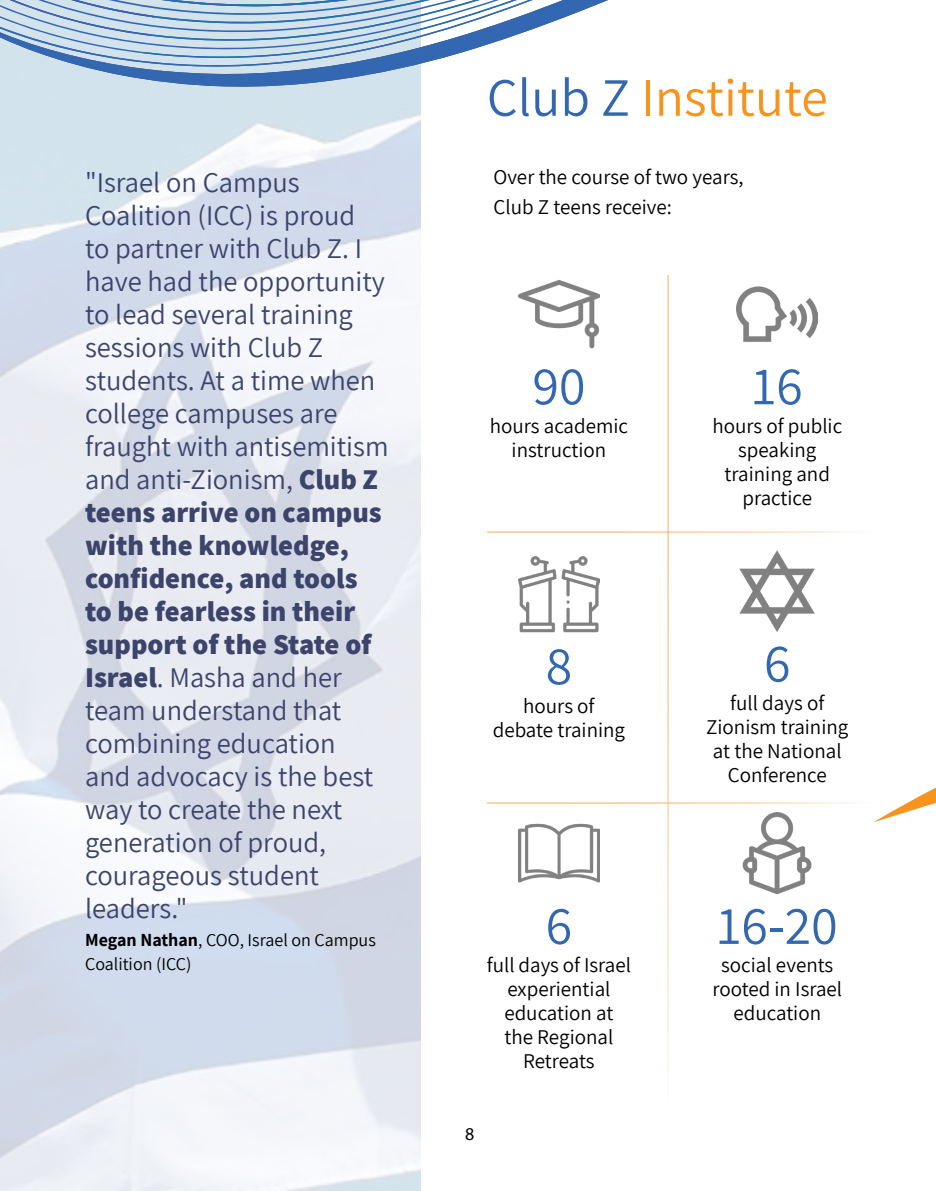
<style>
.page{position:relative;width:936px;height:1191px;background:#fff}
.page>*{position:absolute;margin:0;border:0;box-sizing:border-box;transform-origin:0 0}
.t1{font:54px "Assistant";color:#f7941e}
.t2{font:54px "Assistant";color:#3367b1}
.t3{font:28.5px/33px "Assistant";color:#3c446c}
.t4{font:21px/24px "Assistant";color:#000;text-align:center}
.t5{font:18px/24px "Assistant";color:#000}
.t6{font:18px "Myriad Pro";color:#000}
.s1{font-weight:800}
.s2{font-weight:700}
.s3{color:#3367b1}
</style>
<div class="page">
<svg style="left:874px;top:788px;width:61px;height:34px"></svg>
<img style="left:0;top:87px;width:420px;height:1104px">
<svg style="left:0;top:0;width:608px;height:87px;fill:#d3e3ec"></svg>
<img style="left:518px;top:280px;width:81px;height:69px">
<img style="left:739px;top:550px;width:76px;height:81px">
<img style="left:736px;top:286px;width:81px;height:56px">
<img style="left:518px;top:823px;width:81px;height:60px">
<img style="left:518px;top:556px;width:81px;height:77px">
<img style="left:742px;top:813px;width:70px;height:81px">
<hr style="left:487px;top:802px;width:382px;height:2px;background:#f7941e">
<hr style="left:487px;top:531px;width:382px;height:2px;background:#f7941e">
<hr style="left:667px;top:275px;width:1px;height:831px;background:#f7941e">
<p class="t3" style="left:85px;top:164px;width:305px">"Israel on Campus<br>Coalition (ICC) is proud<br>to partner with Club Z. I have had the opportunity to lead several training sessions with Club Z students. At a time when college campuses are fraught with antisemitism and anti-Zionism, <span class="s1">Club Z teens arrive on campus with the knowledge, confidence, and tools to be fearless in their support of the State of<br>Israel</span>. Masha and her team understand that combining education<br>and advocacy is the best way to create the next generation of proud, courageous student leaders."</p>
<p class="t5" style="left:85px;top:927px;width:292px"><span class="s2">Megan Nathan</span>, COO, Israel on Campus<br>Coalition (ICC)</p>
<h1 class="t1" style="left:487px;top:61px;width:342px"><span class="s3">Club Z</span> Institute</h1>
<p class="t4" style="left:493px;top:161px;width:251px;line-height:30px;text-align:left">Over the course of two years,<br>Club Z teens receive:</p>
<h1 class="t2" style="left:532px;top:349px;width:55px">90</h1>
<p class="t4" style="left:489px;top:412px;width:140px">hours academic instruction</p>
<h1 class="t2" style="left:545px;top:629px;width:28px">8</h1>
<p class="t4" style="left:492px;top:692px;width:134px">hours of debate training</p>
<h1 class="t2" style="left:545px;top:888px;width:28px">6</h1>
<p class="t4" style="left:487px;top:952px;width:145px">full days of Israel experiential education at<br>the Regional<br>Retreats</p>
<p class="t6" style="left:465px;top:1123px;width:11px">8</p>
<h1 class="t2" style="left:751px;top:349px;width:52px">16</h1>
<p class="t4" style="left:712px;top:412px;width:131px">hours of public speaking training and practice</p>
<h1 class="t2" style="left:764px;top:626px;width:28px">6</h1>
<p class="t4" style="left:706px;top:690px;width:144px">full days of<br>Zionism training at the National<br>Conference</p>
<h1 class="t2" style="left:716px;top:888px;width:122px">16-20</h1>
<p class="t4" style="left:712px;top:952px;width:131px">social events rooted in Israel education</p>
</div>
